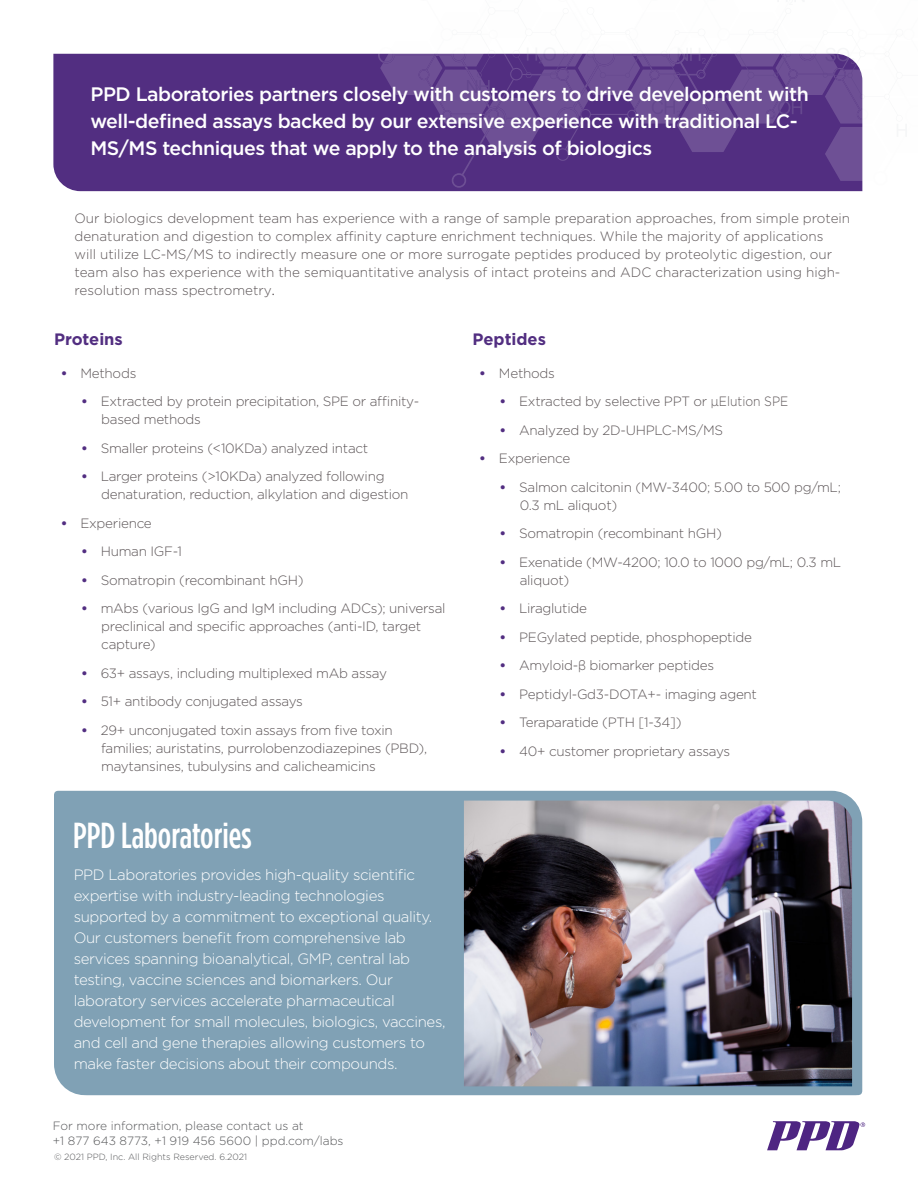
<style>
.page{position:relative;width:918px;height:1188px;background:#fff}
.page>*{position:absolute;margin:0;border:0;box-sizing:border-box;transform-origin:0 0}
.Subhead_24pt{font:500 36px "Gotham Condensed";color:#fff}
.Calluout_Quote_Blue{font:500 19.5px/27px "Gotham";letter-spacing:-.025em;color:#fff}
.Subhead_24pt-2{font:700 16.5px "Gotham";color:#522e81}
.Calluout_Quote_Blue-2{font:300 15px/21px "Gotham";letter-spacing:-.025em;color:#fff}
.t1{font:300 13.5px/18px "Gotham";letter-spacing:-.02em;color:#5d5658}
.t2{font:300 13.5px/18px "Gotham";color:#5d5658}
.t3{font:300 12px "Gotham";color:#57585a}
.t4{font:300 9px "Gotham";color:#57585a}
.s1{font-family:"Minion Pro";font-weight:400}
.s2{font-weight:700;color:#522e81}
</style>
<div class="page">
<svg style="left:767px;top:1121px;width:98px;height:29px"></svg>
<div style="left:53px;top:54px;width:809px;height:137px;background:#522e81"></div>
<div style="left:54px;top:790px;width:809px;height:306px;background:#80a1b5"></div>
<svg style="left:380px;top:53px;width:483px;height:135px"></svg>
<img style="left:464px;top:801px;width:388px;height:285px">
<p class="Calluout_Quote_Blue" style="left:91px;top:81px;width:720px">PPD Laboratories partners closely with customers to drive development with well-defined assays backed by our extensive experience with traditional LC-<br>MS/MS techniques that we apply to the analysis of biologics</p>
<p class="t2" style="left:75px;top:209px;width:777px">Our biologics development team has experience with a range of sample preparation approaches, from simple protein denaturation and digestion to complex affinity capture enrichment techniques. While the majority of applications<br>will utilize LC-MS/MS to indirectly measure one or more surrogate peptides produced by proteolytic digestion, our team also has experience with the semiquantitative analysis of intact proteins and ADC characterization using high&shy;resolution mass spectrometry<span class="s1">.</span></p>
<p class="Subhead_24pt-2" style="left:54px;top:328px;width:70px">Proteins</p>
<p class="t1" style="left:61px;top:364px;width:77px"><span class="s2">•</span> Methods</p>
<p class="t1" style="left:101px;top:392px;width:319px;text-indent:-20px"><span class="s2">•</span> Extracted by protein precipitation, SPE or affinity&shy;based methods</p>
<p class="t1" style="left:81px;top:439px;width:289px"><span class="s2">•</span> Smaller proteins (&lt;10KDa) analyzed intact</p>
<p class="t1" style="left:101px;top:467px;width:309px;text-indent:-20px"><span class="s2">•</span> Larger proteins (&gt;10KDa) analyzed following denaturation, reduction, alkylation and digestion</p>
<p class="t1" style="left:61px;top:514px;width:93px"><span class="s2">•</span> Experience</p>
<p class="t1" style="left:81px;top:542px;width:103px"><span class="s2">•</span> Human IGF-1</p>
<p class="t1" style="left:81px;top:571px;width:224px"><span class="s2">•</span> Somatropin (recombinant hGH)</p>
<p class="t1" style="left:101px;top:599px;width:346px;text-indent:-20px"><span class="s2">•</span> mAbs (various IgG and IgM including ADCs); universal preclinical and specific approaches (anti-ID, target capture)</p>
<p class="t1" style="left:81px;top:664px;width:307px"><span class="s2">•</span> 63+ assays, including multiplexed mAb assay</p>
<p class="t1" style="left:81px;top:692px;width:223px"><span class="s2">•</span> 51+ antibody conjugated assays</p>
<p class="t1" style="left:101px;top:721px;width:328px;text-indent:-20px"><span class="s2">•</span> 29+ unconjugated toxin assays from five toxin families; auristatins, purrolobenzodiazepines (PBD), maytansines, tubulysins and calicheamicins</p>
<p class="Subhead_24pt-2" style="left:472px;top:328px;width:75px">Peptides</p>
<p class="t1" style="left:479px;top:364px;width:77px"><span class="s2">•</span> Methods</p>
<p class="t1" style="left:500px;top:392px;width:290px"><span class="s2">•</span> Extracted by selective PPT or µElution SPE</p>
<p class="t1" style="left:500px;top:421px;width:225px"><span class="s2">•</span> Analyzed by 2D-UHPLC-MS/MS</p>
<p class="t1" style="left:479px;top:449px;width:93px"><span class="s2">•</span> Experience</p>
<p class="t1" style="left:520px;top:478px;width:323px;text-indent:-20px"><span class="s2">•</span> Salmon calcitonin (MW-3400; 5.00 to 500 pg/mL;<br>0.3 mL aliquot)</p>
<p class="t1" style="left:500px;top:524px;width:224px"><span class="s2">•</span> Somatropin (recombinant hGH)</p>
<p class="t1" style="left:520px;top:553px;width:323px;text-indent:-20px"><span class="s2">•</span> Exenatide (MW-4200; 10.0 to 1000 pg/mL; 0.3 mL aliquot)</p>
<p class="t1" style="left:500px;top:599px;width:89px"><span class="s2">•</span> Liraglutide</p>
<p class="t1" style="left:500px;top:628px;width:254px"><span class="s2">•</span> PEGylated peptide, phosphopeptide</p>
<p class="t1" style="left:500px;top:656px;width:216px"><span class="s2">•</span> Amyloid-β biomarker peptides</p>
<p class="t1" style="left:500px;top:685px;width:259px"><span class="s2">•</span> Peptidyl-Gd3-DOTA+- imaging agent</p>
<p class="t1" style="left:500px;top:713px;width:184px"><span class="s2">•</span> Teraparatide (PTH [1-34])</p>
<p class="t1" style="left:500px;top:742px;width:232px"><span class="s2">•</span> 40+ customer proprietary assays</p>
<p class="Subhead_24pt" style="left:73px;top:815px;width:180px">PPD Laboratories</p>
<p class="Calluout_Quote_Blue-2" style="left:74px;top:864px;width:373px">PPD Laboratories provides high-quality scientific expertise with industry-leading technologies supported by a commitment to exceptional quality.<br>Our customers benefit from comprehensive lab services spanning bioanalytical, GMP, central lab testing, vaccine sciences and biomarkers. Our laboratory services accelerate pharmaceutical development for small molecules, biologics, vaccines, and cell and gene therapies allowing customers to make faster decisions about their compounds.</p>
<p class="t3" style="left:53px;top:1119px;width:252px">For more information, please contact us at</p>
<p class="t3" style="left:53px;top:1133px;width:292px">+1 877 643 8773, +1 919 456 5600 | ppd.com/labs</p>
<p class="t4" style="left:54px;top:1151px;width:195px">© 2021 PPD, Inc. All Rights Reserved. 6.2021</p>
</div>
